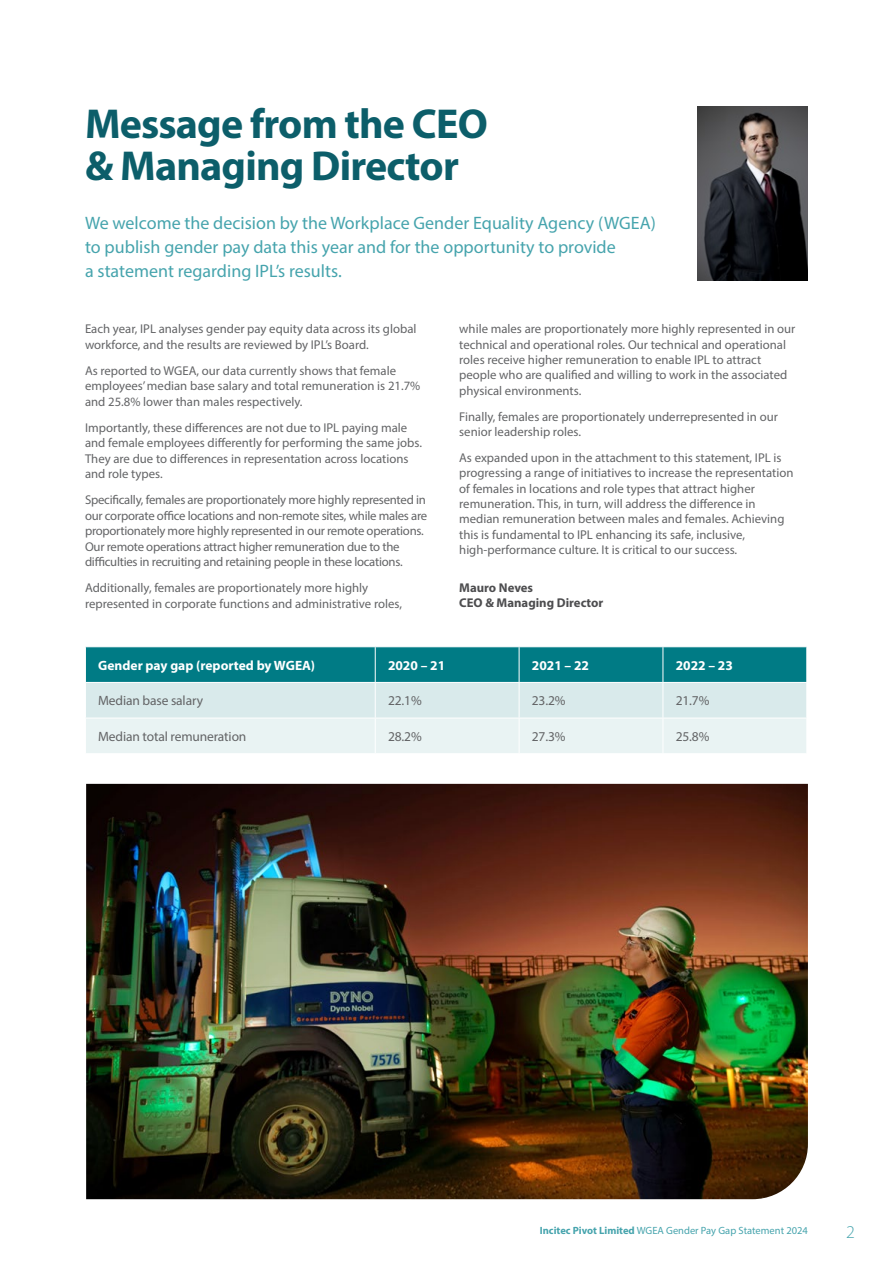
<style>
.page{position:relative;width:893px;height:1263px;background:#fff}
.page>*{position:absolute;margin:0;border:0;box-sizing:border-box;transform-origin:0 0}
.t1{font:700 42px/42px "Myriad Pro";letter-spacing:-.02em;color:#0c5e6a}
.intro_para{font:18px/24px "Myriad Pro";color:#46a4ad}
.t2{font:300 18px "Myriad Pro";color:#46a4ad}
.Table_body{font:13.5px "Myriad Pro";letter-spacing:-.01em;color:#636466}
.Table_header{font:700 13.5px "Myriad Pro";color:#fff}
.t3{font:12.75px/15.3px "Myriad Pro";color:#636466}
.t4{font:12.75px/15.5px "Myriad Pro";letter-spacing:-.02em;color:#636466}
.t5{font:700 12.75px/15.3px "Myriad Pro";color:#4d4d4f}
.t6{font:10.5px "Myriad Pro";color:#46a4ad}
.s1{font-weight:700}
</style>
<div class="page">
<svg style="left:86px;top:647px;width:720px;height:106px;background:#96c8cb"></svg>
<hr style="left:375px;top:647px;width:1px;height:35px;background:#fff">
<hr style="left:519px;top:647px;width:1px;height:35px;background:#fff">
<hr style="left:663px;top:647px;width:1px;height:35px;background:#fff">
<hr style="left:85px;top:682px;width:290px;height:1px;background:#fff">
<hr style="left:375px;top:682px;width:144px;height:1px;background:#fff">
<hr style="left:375px;top:683px;width:1px;height:35px;background:#fff">
<hr style="left:519px;top:682px;width:144px;height:1px;background:#fff">
<hr style="left:519px;top:683px;width:1px;height:35px;background:#fff">
<hr style="left:663px;top:682px;width:144px;height:1px;background:#fff">
<hr style="left:663px;top:683px;width:1px;height:35px;background:#fff">
<hr style="left:85px;top:718px;width:290px;height:1px;background:#fff">
<hr style="left:375px;top:718px;width:144px;height:1px;background:#fff">
<hr style="left:375px;top:718px;width:1px;height:35px;background:#fff">
<hr style="left:519px;top:718px;width:144px;height:1px;background:#fff">
<hr style="left:519px;top:718px;width:1px;height:35px;background:#fff">
<hr style="left:663px;top:718px;width:144px;height:1px;background:#fff">
<hr style="left:663px;top:718px;width:1px;height:35px;background:#fff">
<img style="left:86px;top:784px;width:722px;height:415px">
<img style="left:697px;top:106px;width:111px;height:175px">
<h1 class="t1" style="left:85px;top:101px;width:404px">Message from the CEO &amp; Managing Director</h1>
<p class="intro_para" style="left:85px;top:211px;width:572px">We welcome the decision by the Workplace Gender Equality Agency (WGEA) to publish gender pay data this year and for the opportunity to provide<br>a statement regarding IPL’s results.</p>
<p class="t3" style="left:85px;top:321px;width:333px">Each year, IPL analyses gender pay equity data across its global workforce, and the results are reviewed by IPL’s Board.</p>
<p class="t3" style="left:85px;top:363px;width:337px">As reported to WGEA, our data currently shows that female employees’ median base salary and total remuneration is 21.7% and 25.8% lower than males respectively.</p>
<p class="t3" style="left:85px;top:420px;width:338px">Importantly, these differences are not due to IPL paying male and female employees differently for performing the same jobs.<br>They are due to differences in representation across locations and role types.</p>
<p class="t4" style="left:85px;top:492px;width:344px">Specifically, females are proportionately more highly represented in our corporate office locations and non-remote sites, while males are proportionately more highly represented in our remote operations.<br>Our remote operations attract higher remuneration due to the difficulties in recruiting and retaining people in these locations.</p>
<p class="t3" style="left:85px;top:580px;width:318px">Additionally, females are proportionately more highly represented in corporate functions and administrative roles,</p>
<p class="t3" style="left:459px;top:321px;width:338px">while males are proportionately more highly represented in our technical and operational roles. Our technical and operational roles receive higher remuneration to enable IPL to attract people who are qualified and willing to work in the associated physical environments.</p>
<p class="t3" style="left:459px;top:408px;width:320px">Finally, females are proportionately underrepresented in our senior leadership roles.</p>
<p class="t3" style="left:459px;top:450px;width:336px">As expanded upon in the attachment to this statement, IPL is progressing a range of initiatives to increase the representation of females in locations and role types that attract higher remuneration. This, in turn, will address the difference in median remuneration between males and females. Achieving this is fundamental to IPL enhancing its safe, inclusive, high‑performance culture. It is critical to our success.</p>
<p class="t5" style="left:459px;top:579px;width:146px">Mauro Neves<br>CEO &amp; Managing Director</p>
<p class="Table_header" style="left:98px;top:656px;width:218px">Gender pay gap (reported by WGEA)</p>
<p class="Table_header" style="left:388px;top:656px;width:59px">2020 – 21</p>
<p class="Table_header" style="left:532px;top:656px;width:59px">2021 – 22</p>
<p class="Table_header" style="left:676px;top:656px;width:59px">2022 – 23</p>
<p class="Table_body" style="left:98px;top:692px;width:106px">Median base salary</p>
<p class="Table_body" style="left:388px;top:692px;width:35px">22.1%</p>
<p class="Table_body" style="left:532px;top:692px;width:35px">23.2%</p>
<p class="Table_body" style="left:676px;top:692px;width:35px">21.7%</p>
<p class="Table_body" style="left:98px;top:728px;width:150px">Median total remuneration</p>
<p class="Table_body" style="left:388px;top:728px;width:35px">28.2%</p>
<p class="Table_body" style="left:532px;top:728px;width:35px">27.3%</p>
<p class="Table_body" style="left:676px;top:728px;width:35px">25.8%</p>
<h3 class="t6" style="left:540px;top:1224px;width:270px"><span class="s1">Incitec Pivot Limited</span> WGEA Gender Pay Gap Statement 2024</h3>
<h3 class="t2" style="left:846px;top:1221px;width:10px">2</h3>
</div>
